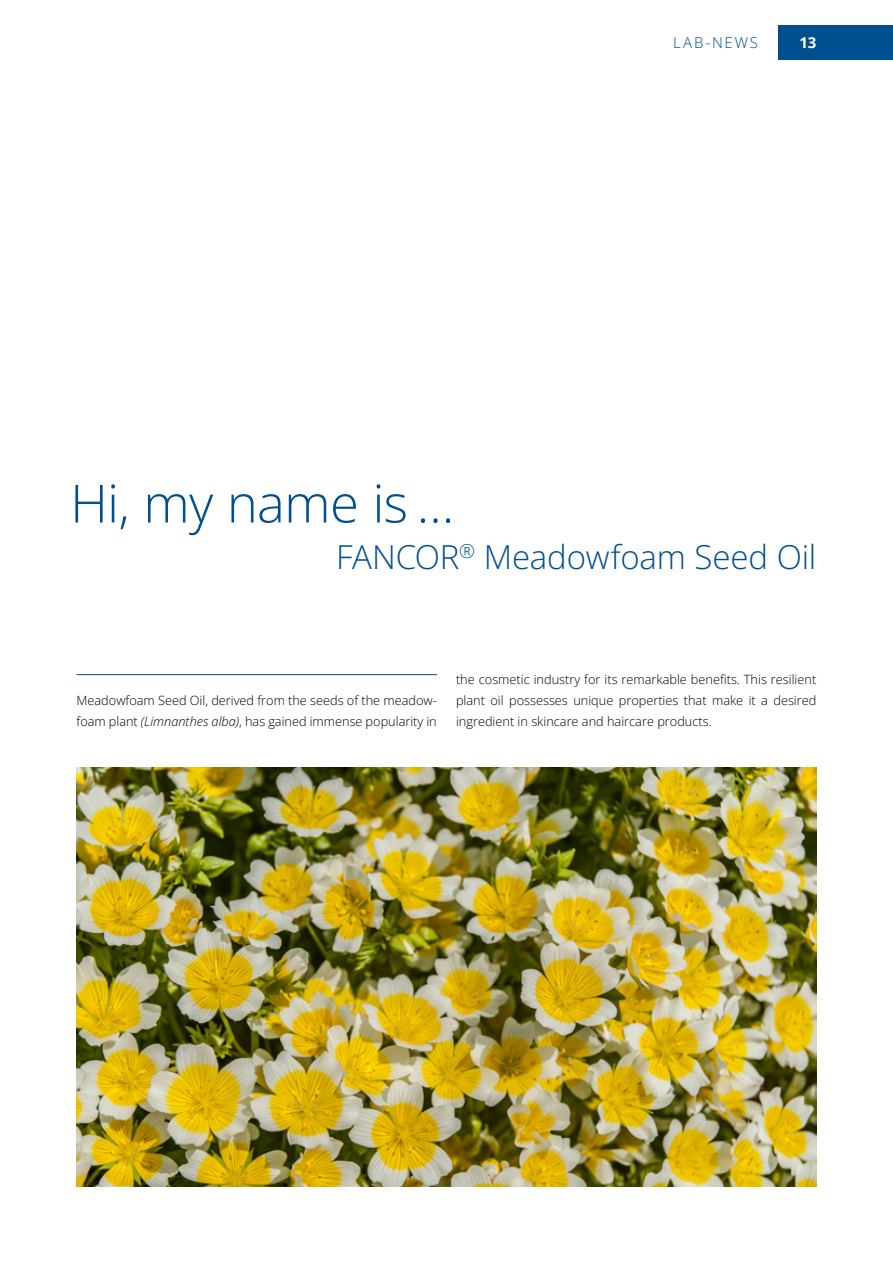
<style>
.page{position:relative;width:893px;height:1263px;background:#fff}
.page>*{position:absolute;margin:0;border:0;box-sizing:border-box;transform-origin:0 0}
.t1{font:52.5px "Open Sans";letter-spacing:-.015em;color:#004f91}
.t2{font:33px "Open Sans";letter-spacing:-.005em;color:#004f91}
.t3{font:15px "Open Sans";letter-spacing:.12em;color:#004f91}
.t4{font:700 15px "Open Sans";color:#fff}
.t5{font:12.75px/21px "Open Sans";color:#000}
.s1{font-style:italic}
</style>
<div class="page">
<div style="left:778px;top:26px;width:115px;height:34px;background:#004f91"></div>
<hr style="left:77px;top:674px;width:360px;height:1px;background:#004f91">
<img style="left:77px;top:768px;width:739px;height:418px">
<p class="t3" style="left:673px;top:32px;width:86px">LAB-NEWS</p>
<p class="t4" style="left:800px;top:32px;width:18px">13</p>
<h1 class="t1" style="left:70px;top:467px;width:386px">Hi, my name is …</h1>
<h2 class="t2" style="left:336px;top:534px;width:482px">FANCOR<sup>®</sup> Meadowfoam Seed Oil</h2>
<p class="t5" style="left:77px;top:689px;width:362px">Meadowfoam Seed Oil, derived from the seeds of the meadow&shy;foam plant <span class="s1">(Limnanthes alba)</span>, has gained immense popularity in</p>
<p class="t5" style="left:456px;top:668px;width:362px;text-align:justify">the cosmetic industry for its remarkable benefits. This resilient plant oil possesses unique properties that make it a desired ingredient in skincare and haircare products.</p>
</div>
